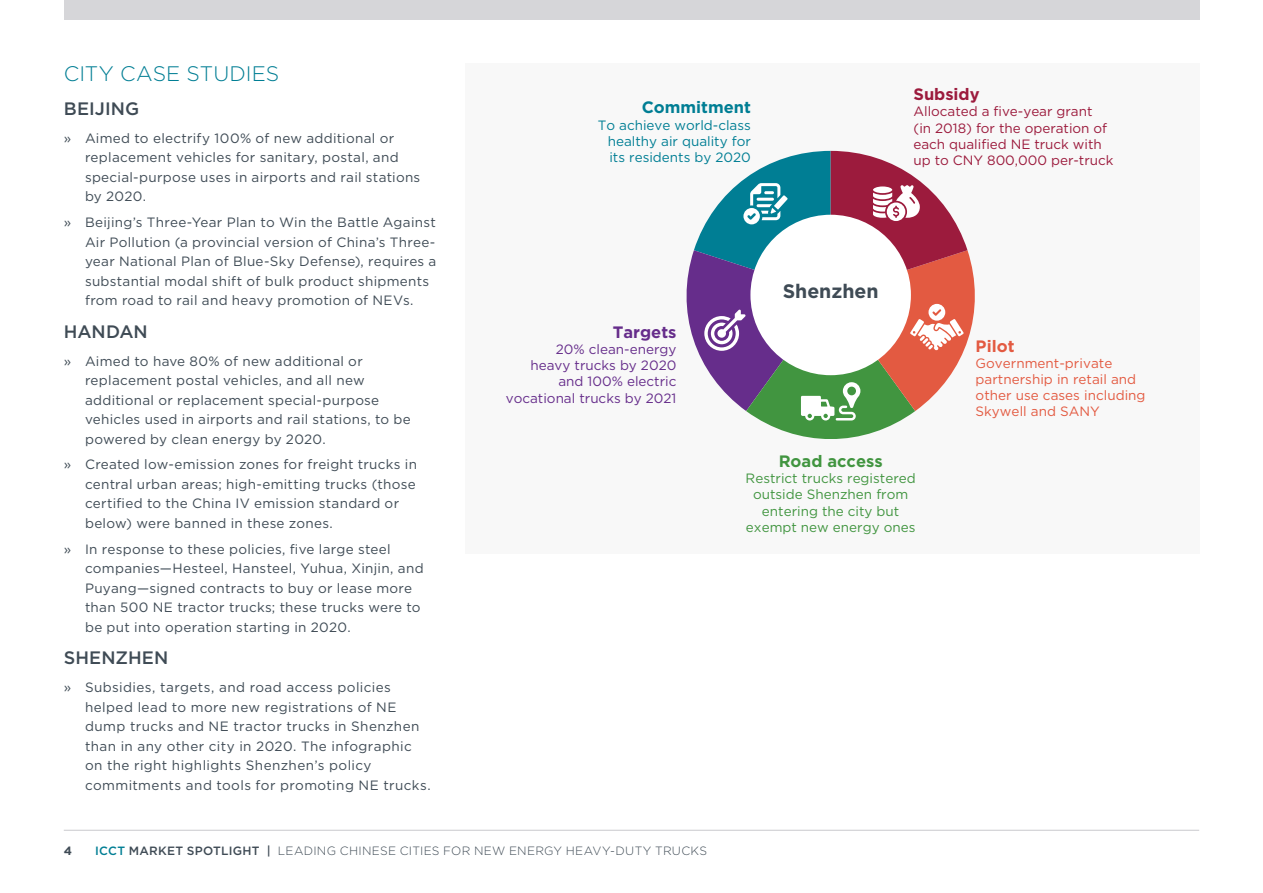
<style>
.page{position:relative;width:1263px;height:893px;background:#fff}
.page>*{position:absolute;margin:0;border:0;box-sizing:border-box;transform-origin:0 0}
.Heading_1{font:300 21px "Gotham";color:#007e94}
.t1{font:700 19.5px "Gotham";color:#3f4b55}
.t2{font:500 18px "Gotham";letter-spacing:.005em;color:#3f4b55}
.t3{font:700 16.5px "Gotham";color:#007e94}
.t4{font:700 16.5px "Gotham";color:#419540}
.t5{font:700 16.5px "Gotham";color:#9c1b3d}
.t6{font:700 16.5px "Gotham";color:#662d8b}
.t7{font:700 16.5px "Gotham";color:#e35a41}
.t8{font:13.5px/19.5px "Gotham";letter-spacing:.02em;color:#3f4b55}
.t9{font:13.5px/16.2px "Gotham";color:#9c1b3d}
.t10{font:13.5px/16.2px "Gotham";color:#419540;text-align:center}
.t11{font:13.5px/16.2px "Gotham";color:#e35a41}
.t12{font:13.5px/16.2px "Gotham";color:#662d8b;text-align:right}
.t13{font:13.5px/16.2px "Gotham";color:#007e94;text-align:justify}
.t14{font:300 12px "Gotham";letter-spacing:.025em;color:#3f4b55}
.t15{font:700 12px "Gotham";color:#3f4b55}
.s1{font-weight:500;color:#007e94}
.s2{font-weight:500}
</style>
<div class="page">
<hr style="left:64px;top:830px;width:1135px;height:1px;background:#c9c9cd">
<div style="left:64px;top:0;width:1135px;height:20px;background:#d6d6d9"></div>
<div style="left:465px;top:64px;width:734px;height:490px;background:#f8f8f8"></div>
<svg style="left:686px;top:151px;width:289px;height:288px"></svg>
<p class="Heading_1" style="left:64px;top:60px;width:217px">CITY CASE STUDIES</p>
<h2 class="t2" style="left:64px;top:97px;width:77px">BEIJING</h2>
<p class="t8" style="left:85px;top:128px;width:337px;text-indent:-21px">» Aimed to electrify 100% of new additional or replacement vehicles for sanitary, postal, and special-purpose uses in airports and rail stations by 2020.</p>
<p class="t8" style="left:85px;top:213px;width:353px;text-indent:-21px">» Beijing’s Three-Year Plan to Win the Battle Against Air Pollution (a provincial version of China’s Three&shy;year National Plan of Blue-Sky Defense), requires a substantial modal shift of bulk product shipments from road to rail and heavy promotion of NEVs.</p>
<h2 class="t2" style="left:64px;top:319px;width:86px">HANDAN</h2>
<p class="t8" style="left:85px;top:351px;width:327px;text-indent:-21px">» Aimed to have 80% of new additional or replacement postal vehicles, and all new additional or replacement special-purpose vehicles used in airports and rail stations, to be powered by clean energy by 2020.</p>
<p class="t8" style="left:85px;top:455px;width:333px;text-indent:-21px">» Created low-emission zones for freight trucks in central urban areas; high-emitting trucks (those certified to the China IV emission standard or below) were banned in these zones.</p>
<p class="t8" style="left:85px;top:539px;width:340px;text-indent:-21px">» In response to these policies, five large steel companies—Hesteel, Hansteel, Yuhua, Xinjin, and Puyang—signed contracts to buy or lease more than 500 NE tractor trucks; these trucks were to be put into operation starting in 2020.</p>
<h2 class="t2" style="left:64px;top:646px;width:106px">SHENZHEN</h2>
<p class="t8" style="left:85px;top:677px;width:347px;text-indent:-21px">» Subsidies, targets, and road access policies helped lead to more new registrations of NE dump trucks and NE tractor trucks in Shenzhen than in any other city in 2020. The infographic on the right highlights Shenzhen’s policy commitments and tools for promoting NE trucks.</p>
<p class="t3" style="left:642px;top:97px;width:111px">Commitment</p>
<p class="t13" style="left:608px;top:116px;width:145px;text-indent:-10px">To achieve world-class healthy air quality for its residents by 2020</p>
<p class="t5" style="left:913px;top:83px;width:68px">Subsidy</p>
<p class="t9" style="left:913px;top:103px;width:201px">Allocated a five-year grant (in 2018) for the operation of each qualified NE truck with up to CNY 800,000 per-truck</p>
<p class="t6" style="left:613px;top:321px;width:65px">Targets</p>
<p class="t12" style="left:506px;top:341px;width:172px">20% clean-energy<br>heavy trucks by 2020 and 100% electric vocational trucks by 2021</p>
<p class="t1" style="left:783px;top:278px;width:97px">Shenzhen</p>
<p class="t7" style="left:975px;top:335px;width:40px">Pilot</p>
<p class="t11" style="left:975px;top:355px;width:171px">Government-private partnership in retail and other use cases including<br>Skywell and SANY</p>
<p class="t4" style="left:779px;top:450px;width:106px">Road access</p>
<p class="t10" style="left:746px;top:470px;width:172px">Restrict trucks registered outside Shenzhen from entering the city but exempt new energy ones</p>
<p class="t15" style="left:64px;top:843px;width:10px">4</p>
<p class="t14" style="left:95px;top:843px;width:613px"><span class="s1">ICCT</span> <span class="s2">MARKET SPOTLIGHT |</span> LEADING CHINESE CITIES FOR NEW ENERGY HEAVY-DUTY TRUCKS</p>
</div>
